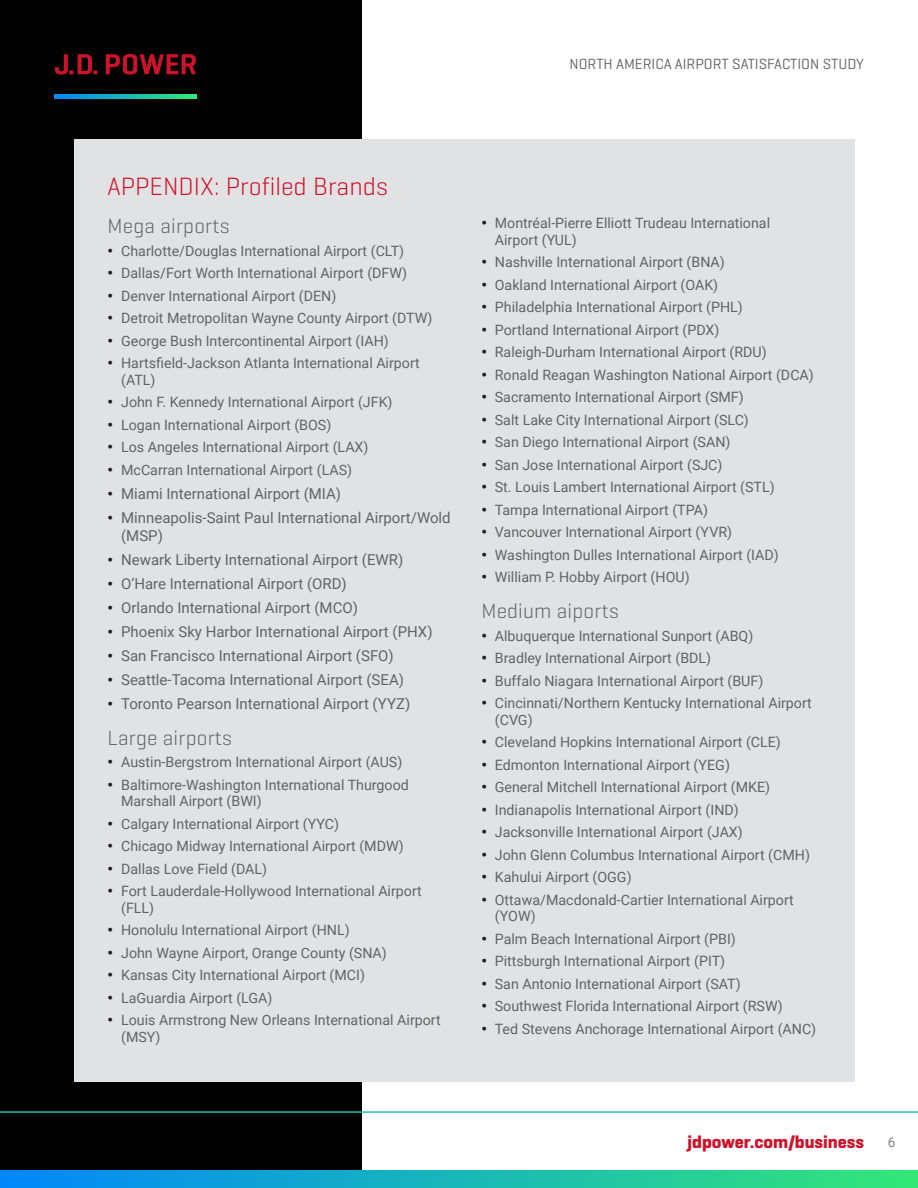
<style>
.page{position:relative;width:918px;height:1188px;background:#fff}
.page>*{position:absolute;margin:0;border:0;box-sizing:border-box;transform-origin:0 0}
.Main_Subhead{font:300 25.5px "Geogrotesque";color:#ce122a}
.AIRPORT_HEADERS{font:300 21px "Geogrotesque";letter-spacing:.01em;color:#636366}
.t1{font:700 18px "Geogrotesque";color:#ce122a}
.t2{font:15px/18px "Roboto";color:#636366}
.t3{font:15px "Geogrotesque";color:#636366}
.t4{font:14.25px/16.5px "Roboto";color:#636366}
.t5{font:13.5px "Roboto";color:#808285}
.s1{font-weight:900;font-size:15px;color:#231f20}
.s2{font-weight:900;color:#231f20}
</style>
<div class="page">
<div style="left:0;top:0;width:362px;height:1187px;background:#010101"></div>
<div style="left:0;top:1170px;width:918px;height:18px;background:linear-gradient(to right,#0087fb,#33e776)"></div>
<hr style="left:0;top:1111px;width:918px;height:2px;background:#23c0a8">
<svg style="left:54px;top:95px;width:142px;height:3px"></svg>
<svg style="left:55px;top:54px;width:42px;height:21px"></svg>
<svg style="left:106px;top:54px;width:90px;height:21px"></svg>
<div style="left:75px;top:140px;width:780px;height:942px;background:#e1e2e4"></div>
<p class="t3" style="left:570px;top:55px;width:296px">NORTH AMERICA AIRPORT SATISFACTION STUDY</p>
<p class="Main_Subhead" style="left:108px;top:171px;width:282px">APPENDIX: Profiled Brands</p>
<p class="AIRPORT_HEADERS" style="left:108px;top:213px;width:123px">Mega airports</p>
<p class="t4" style="left:108px;top:242px;width:298px"><span class="s1">•</span> Charlotte/Douglas International Airport (CLT)</p>
<p class="t4" style="left:108px;top:264px;width:301px"><span class="s1">•</span> Dallas/Fort Worth International Airport (DFW)</p>
<p class="t4" style="left:108px;top:287px;width:230px"><span class="s1">•</span> Denver International Airport (DEN)</p>
<p class="t4" style="left:108px;top:309px;width:326px"><span class="s1">•</span> Detroit Metropolitan Wayne County Airport (DTW)</p>
<p class="t4" style="left:108px;top:332px;width:283px"><span class="s1">•</span> George Bush Intercontinental Airport (IAH)</p>
<p class="t4" style="left:121px;top:354px;width:300px;text-indent:-14px"><span class="s1">•</span> Hartsfield-Jackson Atlanta International Airport (ATL)</p>
<p class="t4" style="left:108px;top:393px;width:286px"><span class="s1">•</span> John F. Kennedy International Airport (JFK)</p>
<p class="t4" style="left:108px;top:416px;width:225px"><span class="s1">•</span> Logan International Airport (BOS)</p>
<p class="t4" style="left:108px;top:438px;width:262px"><span class="s1">•</span> Los Angeles International Airport (LAX)</p>
<p class="t4" style="left:108px;top:461px;width:246px"><span class="s1">•</span> McCarran International Airport (LAS)</p>
<p class="t2" style="left:108px;top:484px;width:235px"><span class="s2">•</span> Miami International Airport (MIA)</p>
<p class="t2" style="left:121px;top:508px;width:331px;text-indent:-14px"><span class="s2">•</span> Minneapolis-Saint Paul International Airport/Wold (MSP)</p>
<p class="t2" style="left:108px;top:550px;width:297px"><span class="s2">•</span> Newark Liberty International Airport (EWR)</p>
<p class="t2" style="left:108px;top:574px;width:241px"><span class="s2">•</span> O’Hare International Airport (ORD)</p>
<p class="t2" style="left:108px;top:598px;width:252px"><span class="s2">•</span> Orlando International Airport (MCO)</p>
<p class="t2" style="left:108px;top:622px;width:326px"><span class="s2">•</span> Phoenix Sky Harbor International Airport (PHX)</p>
<p class="t2" style="left:108px;top:646px;width:288px"><span class="s2">•</span> San Francisco International Airport (SFO)</p>
<p class="t2" style="left:108px;top:670px;width:298px"><span class="s2">•</span> Seattle-Tacoma International Airport (SEA)</p>
<p class="t2" style="left:108px;top:694px;width:304px"><span class="s2">•</span> Toronto Pearson International Airport (YYZ)</p>
<p class="AIRPORT_HEADERS" style="left:108px;top:725px;width:126px">Large airports</p>
<p class="t4" style="left:108px;top:753px;width:296px"><span class="s1">•</span> Austin-Bergstrom International Airport (AUS)</p>
<p class="t4" style="left:121px;top:776px;width:289px;text-indent:-14px"><span class="s1">•</span> Baltimore-Washington International Thurgood<br>Marshall Airport (BWI)</p>
<p class="t4" style="left:108px;top:815px;width:233px"><span class="s1">•</span> Calgary International Airport (YYC)</p>
<p class="t4" style="left:108px;top:837px;width:298px"><span class="s1">•</span> Chicago Midway International Airport (MDW)</p>
<p class="t4" style="left:108px;top:860px;width:161px"><span class="s1">•</span> Dallas Love Field (DAL)</p>
<p class="t4" style="left:121px;top:882px;width:302px;text-indent:-14px"><span class="s1">•</span> Fort Lauderdale-Hollywood International Airport (FLL)</p>
<p class="t4" style="left:108px;top:921px;width:244px"><span class="s1">•</span> Honolulu International Airport (HNL)</p>
<p class="t4" style="left:108px;top:944px;width:281px"><span class="s1">•</span> John Wayne Airport, Orange County (SNA)</p>
<p class="t4" style="left:108px;top:966px;width:259px"><span class="s1">•</span> Kansas City International Airport (MCI)</p>
<p class="t4" style="left:108px;top:989px;width:166px"><span class="s1">•</span> LaGuardia Airport (LGA)</p>
<p class="t4" style="left:121px;top:1011px;width:321px;text-indent:-14px"><span class="s1">•</span> Louis Armstrong New Orleans International Airport (MSY)</p>
<p class="t4" style="left:495px;top:214px;width:277px;text-indent:-14px"><span class="s1">•</span> Montréal-Pierre Elliott Trudeau International<br>Airport (YUL)</p>
<p class="t4" style="left:481px;top:253px;width:245px"><span class="s1">•</span> Nashville International Airport (BNA)</p>
<p class="t4" style="left:481px;top:276px;width:238px"><span class="s1">•</span> Oakland International Airport (OAK)</p>
<p class="t4" style="left:481px;top:298px;width:263px"><span class="s1">•</span> Philadelphia International Airport (PHL)</p>
<p class="t4" style="left:481px;top:321px;width:240px"><span class="s1">•</span> Portland International Airport (PDX)</p>
<p class="t4" style="left:481px;top:343px;width:287px"><span class="s1">•</span> Raleigh-Durham International Airport (RDU)</p>
<p class="t4" style="left:481px;top:366px;width:334px"><span class="s1">•</span> Ronald Reagan Washington National Airport (DCA)</p>
<p class="t4" style="left:481px;top:388px;width:264px"><span class="s1">•</span> Sacramento International Airport (SMF)</p>
<p class="t4" style="left:481px;top:411px;width:269px"><span class="s1">•</span> Salt Lake City International Airport (SLC)</p>
<p class="t4" style="left:481px;top:433px;width:251px"><span class="s1">•</span> San Diego International Airport (SAN)</p>
<p class="t4" style="left:481px;top:456px;width:243px"><span class="s1">•</span> San Jose International Airport (SJC)</p>
<p class="t4" style="left:481px;top:478px;width:295px"><span class="s1">•</span> St. Louis Lambert International Airport (STL)</p>
<p class="t4" style="left:481px;top:501px;width:228px"><span class="s1">•</span> Tampa International Airport (TPA)</p>
<p class="t4" style="left:481px;top:523px;width:252px"><span class="s1">•</span> Vancouver International Airport (YVR)</p>
<p class="t4" style="left:481px;top:546px;width:299px"><span class="s1">•</span> Washington Dulles International Airport (IAD)</p>
<p class="t4" style="left:481px;top:568px;width:210px"><span class="s1">•</span> William P. Hobby Airport (HOU)</p>
<p class="AIRPORT_HEADERS" style="left:481px;top:598px;width:139px">Medium aiports</p>
<p class="t4" style="left:481px;top:627px;width:274px"><span class="s1">•</span> Albuquerque International Sunport (ABQ)</p>
<p class="t4" style="left:481px;top:649px;width:231px"><span class="s1">•</span> Bradley International Airport (BDL)</p>
<p class="t4" style="left:481px;top:672px;width:284px"><span class="s1">•</span> Buffalo Niagara International Airport (BUF)</p>
<p class="t4" style="left:495px;top:694px;width:319px;text-indent:-14px"><span class="s1">•</span> Cincinnati/Northern Kentucky International Airport (CVG)</p>
<p class="t4" style="left:481px;top:733px;width:301px"><span class="s1">•</span> Cleveland Hopkins International Airport (CLE)</p>
<p class="t4" style="left:481px;top:756px;width:250px"><span class="s1">•</span> Edmonton International Airport (YEG)</p>
<p class="t4" style="left:481px;top:778px;width:290px"><span class="s1">•</span> General Mitchell International Airport (MKE)</p>
<p class="t4" style="left:481px;top:801px;width:259px"><span class="s1">•</span> Indianapolis International Airport (IND)</p>
<p class="t4" style="left:481px;top:823px;width:263px"><span class="s1">•</span> Jacksonville International Airport (JAX)</p>
<p class="t4" style="left:481px;top:846px;width:330px"><span class="s1">•</span> John Glenn Columbus International Airport (CMH)</p>
<p class="t4" style="left:481px;top:868px;width:152px"><span class="s1">•</span> Kahului Airport (OGG)</p>
<p class="t4" style="left:495px;top:891px;width:300px;text-indent:-14px"><span class="s1">•</span> Ottawa/Macdonald-Cartier International Airport (YOW)</p>
<p class="t4" style="left:481px;top:930px;width:256px"><span class="s1">•</span> Palm Beach International Airport (PBI)</p>
<p class="t4" style="left:481px;top:952px;width:245px"><span class="s1">•</span> Pittsburgh International Airport (PIT)</p>
<p class="t4" style="left:481px;top:975px;width:261px"><span class="s1">•</span> San Antonio International Airport (SAT)</p>
<p class="t4" style="left:481px;top:997px;width:303px"><span class="s1">•</span> Southwest Florida International Airport (RSW)</p>
<p class="t4" style="left:481px;top:1020px;width:336px"><span class="s1">•</span> Ted Stevens Anchorage International Airport (ANC)</p>
<p class="t1" style="left:688px;top:1131px;width:178px">jdpower.com/business</p>
<p class="t5" style="left:888px;top:1133px;width:9px">6</p>
</div>
